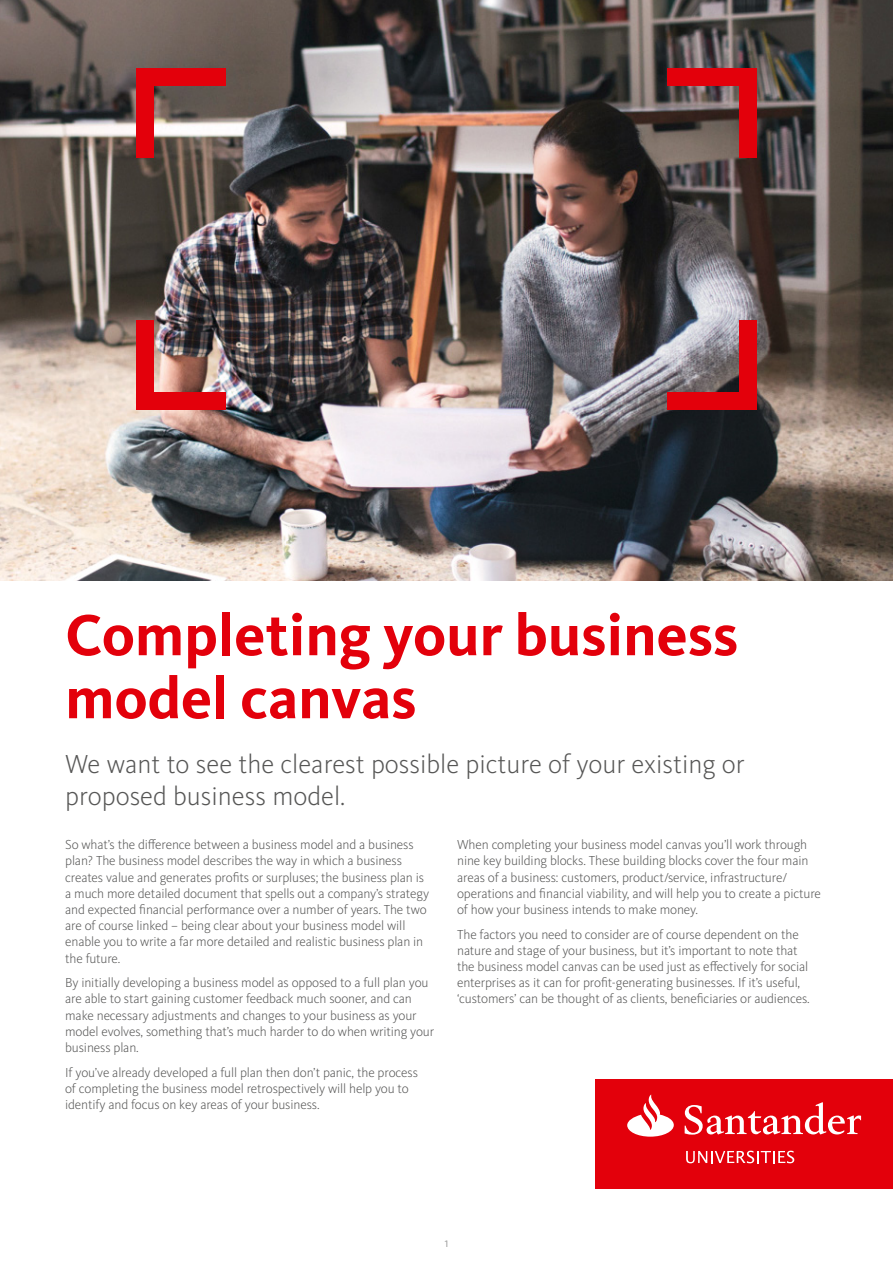
<style>
.page{position:relative;width:893px;height:1263px;background:#fff}
.page>*{position:absolute;margin:0;border:0;box-sizing:border-box;transform-origin:0 0}
.t1{font:700 60px/63px "Kievit OT";color:#e3000b}
.t2{font:300 27px/32.4px "Kievit OT";color:#565655}
.t3{font:300 13.5px/16.2px "Kievit OT";letter-spacing:-.01em;color:#565655}
.t4{font:300 13.5px "Kievit OT";color:#868786}
</style>
<div class="page">
<img style="left:0;top:0;width:893px;height:580px">
<div style="left:595px;top:1079px;width:298px;height:109px;background:#e3000b"></div>
<svg style="left:627px;top:1094px;width:47px;height:43px"></svg>
<svg style="left:686px;top:1151px;width:108px;height:12px"></svg>
<svg style="left:685px;top:1102px;width:176px;height:32px"></svg>
<div style="left:740px;top:68px;width:17px;height:89px;background:#e3000b"></div>
<div style="left:668px;top:68px;width:89px;height:17px;background:#e3000b"></div>
<div style="left:136px;top:320px;width:17px;height:89px;background:#e3000b"></div>
<div style="left:136px;top:392px;width:89px;height:17px;background:#e3000b"></div>
<div style="left:136px;top:68px;width:89px;height:17px;background:#e3000b"></div>
<div style="left:136px;top:68px;width:17px;height:89px;background:#e3000b"></div>
<div style="left:668px;top:392px;width:89px;height:17px;background:#e3000b"></div>
<div style="left:740px;top:320px;width:17px;height:89px;background:#e3000b"></div>
<h1 class="t1" style="left:65px;top:604px;width:674px">Completing your business model canvas</h1>
<h2 class="t2" style="left:65px;top:748px;width:681px">We want to see the clearest possible picture of your existing or proposed business model.</h2>
<p class="t3" style="left:65px;top:837px;width:365px">So what’s the difference between a business model and a business plan? The business model describes the way in which a business creates value and generates profits or surpluses; the business plan is a much more detailed document that spells out a company’s strategy and expected financial performance over a number of years. The two are of course linked – being clear about your business model will enable you to write a far more detailed and realistic business plan in the future.</p>
<p class="t3" style="left:65px;top:975px;width:370px">By initially developing a business model as opposed to a full plan you are able to start gaining customer feedback much sooner, and can make necessary adjustments and changes to your business as your model evolves, something that’s much harder to do when writing your business plan.</p>
<p class="t3" style="left:65px;top:1064px;width:354px">If you’ve already developed a full plan then don’t panic, the process of completing the business model retrospectively will help you to identify and focus on key areas of your business.</p>
<p class="t3" style="left:457px;top:837px;width:365px">When completing your business model canvas you’ll work through nine key building blocks. These building blocks cover the four main areas of a business: customers, product/service, infrastructure/ operations and financial viability, and will help you to create a picture of how your business intends to make money.</p>
<p class="t3" style="left:457px;top:926px;width:354px">The factors you need to consider are of course dependent on the nature and stage of your business, but it’s important to note that the business model canvas can be used just as effectively for social enterprises as it can for profit-generating businesses. If it’s useful, ‘customers’ can be thought of as clients, beneficiaries or audiences.</p>
<p class="t4" style="left:444px;top:1235px;width:6px">1</p>
</div>
